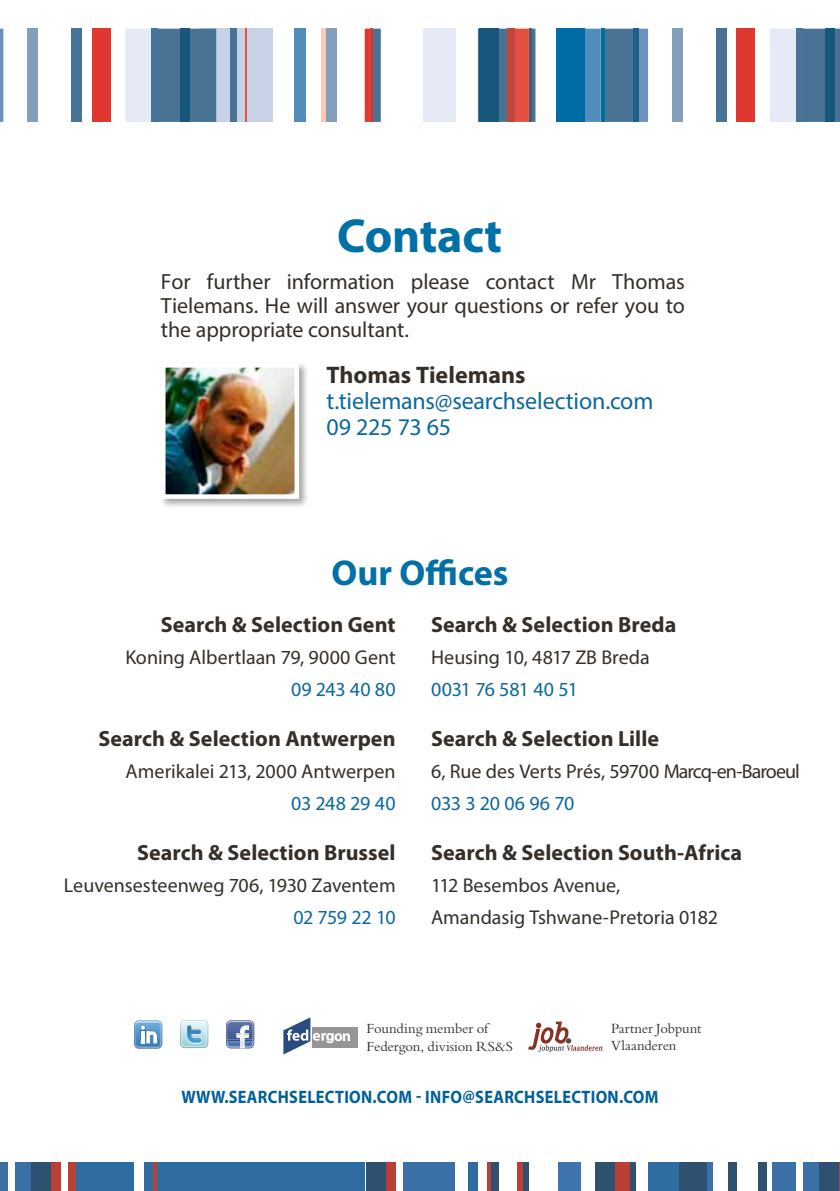
<style>
.page{position:relative;width:840px;height:1191px;background:#fff}
.page>*{position:absolute;margin:0;border:0;box-sizing:border-box;transform-origin:0 0}
.t1{font:700 48px "Myriad Pro";letter-spacing:-.005em;color:#0070a7}
.t2{font:700 36px "Myriad Pro";color:#0070a7}
.t3{font:24px/26px "Myriad Pro";letter-spacing:-.01em;color:#0d689e}
.t4{font:700 24px "Myriad Pro";color:#362f29}
.t5{font:700 22px "Myriad Pro";letter-spacing:.005em;color:#362f29}
.t6{font:22px/24px "Myriad Pro";letter-spacing:-.005em;color:#362f29;text-align:justify}
.t7{font:20px/32px "Myriad Pro";color:#362f29}
.t8{font:20px "Myriad Pro";letter-spacing:-.015em;color:#0d689e}
.t9{font:20px "Myriad Pro";letter-spacing:-.025em;color:#362f29}
.t10{font:700 18px "Myriad Pro";letter-spacing:.02em;color:#006099;scale:.9 1}
.t11{font:14.6px/17.6px "Bembo Std";letter-spacing:-.005em;color:#362f29}
</style>
<div class="page">
<div style="left:0;top:1162px;width:8px;height:29px;background:#3a70a6"></div>
<div style="left:16px;top:1162px;width:15px;height:29px;background:#3a70a6"></div>
<div style="left:31px;top:1162px;width:21px;height:29px;background:#2d516f"></div>
<div style="left:52px;top:1162px;width:9px;height:29px;background:#ba4035"></div>
<div style="left:68px;top:1162px;width:8px;height:29px;background:#ba4035"></div>
<div style="left:76px;top:1162px;width:58px;height:29px;background:#2e6ca1"></div>
<div style="left:144px;top:1162px;width:10px;height:29px;background:#2e6ca1"></div>
<hr style="left:154px;top:1162px;width:3px;height:29px;background:#ba4035">
<div style="left:157px;top:1162px;width:208px;height:29px;background:#2e6ca1"></div>
<div style="left:366px;top:1162px;width:20px;height:29px;background:#2d516f"></div>
<div style="left:386px;top:1162px;width:10px;height:29px;background:#ba4035"></div>
<div style="left:403px;top:1162px;width:52px;height:29px;background:#3a70a6"></div>
<div style="left:468px;top:1162px;width:9px;height:29px;background:#2e6ca1"></div>
<hr style="left:487px;top:1162px;width:4px;height:29px;background:#ba4035">
<div style="left:491px;top:1162px;width:8px;height:29px;background:#2d516f"></div>
<div style="left:517px;top:1162px;width:6px;height:29px;background:#ba4035"></div>
<div style="left:523px;top:1162px;width:6px;height:29px;background:#2d516f"></div>
<div style="left:558px;top:1162px;width:22px;height:29px;background:#4074af"></div>
<div style="left:595px;top:1162px;width:19px;height:29px;background:#2d516f"></div>
<div style="left:614px;top:1162px;width:16px;height:29px;background:#ba4035"></div>
<div style="left:630px;top:1162px;width:6px;height:29px;background:#2d516f"></div>
<div style="left:648px;top:1162px;width:31px;height:29px;background:#2e6ca1"></div>
<div style="left:679px;top:1162px;width:27px;height:29px;background:#2d516f"></div>
<div style="left:706px;top:1162px;width:6px;height:29px;background:#3a70a6"></div>
<div style="left:728px;top:1162px;width:8px;height:29px;background:#2d516f"></div>
<div style="left:758px;top:1162px;width:8px;height:29px;background:#2d516f"></div>
<div style="left:771px;top:1162px;width:24px;height:29px;background:#3a70a6"></div>
<div style="left:803px;top:1162px;width:15px;height:29px;background:#3a70a6"></div>
<div style="left:818px;top:1162px;width:21px;height:29px;background:#2d516f"></div>
<svg style="left:839px;top:1162px;width:1px;height:29px"></svg>
<div style="left:325px;top:29px;width:11px;height:93px;background:#849fba"></div>
<svg style="left:364px;top:29px;width:16px;height:93px"></svg>
<hr style="left:369px;top:29px;width:3px;height:93px;background:#d53730">
<svg style="left:477px;top:29px;width:58px;height:93px;background:#6f5c6c"></svg>
<hr style="left:528px;top:29px;width:3px;height:93px;background:#4f5a6d">
<div style="left:556px;top:29px;width:28px;height:93px;background:#006ca4"></div>
<div style="left:423px;top:29px;width:33px;height:93px;background:#e6eaf6"></div>
<svg style="left:584px;top:29px;width:63px;height:93px;background:#487ba3"></svg>
<svg style="left:600px;top:29px;width:4px;height:93px"></svg>
<div style="left:198px;top:29px;width:74px;height:93px;background:#c8d2e7"></div>
<div style="left:294px;top:29px;width:12px;height:93px;background:#508dbc"></div>
<div style="left:671px;top:29px;width:11px;height:93px;background:#849fba"></div>
<div style="left:715px;top:29px;width:11px;height:93px;background:#487395"></div>
<div style="left:736px;top:29px;width:18px;height:93px;background:#e03831"></div>
<hr style="left:321px;top:29px;width:4px;height:93px;background:#facab6">
<svg style="left:770px;top:29px;width:69px;height:93px;background:#7f9eb8"></svg>
<div style="left:795px;top:29px;width:7px;height:93px;background:#46749a"></div>
<svg style="left:0;top:29px;width:3px;height:93px"></svg>
<hr style="left:245px;top:29px;width:2px;height:93px;background:#e45040">
<div style="left:27px;top:29px;width:11px;height:93px;background:#849fba"></div>
<div style="left:71px;top:29px;width:11px;height:93px;background:#487395"></div>
<div style="left:92px;top:29px;width:18px;height:93px;background:#e03831"></div>
<div style="left:230px;top:29px;width:7px;height:93px;background:#487395"></div>
<svg style="left:125px;top:29px;width:91px;height:93px;background:#7394b0"></svg>
<div style="left:151px;top:29px;width:7px;height:93px;background:#46749a"></div>
<svg style="left:226px;top:1020px;width:28px;height:28px"></svg>
<img style="left:227px;top:1021px;width:26px;height:4px">
<svg style="left:134px;top:1020px;width:28px;height:28px"></svg>
<svg style="left:180px;top:1020px;width:28px;height:28px"></svg>
<div style="left:312px;top:1027px;width:45px;height:21px;background:#969596"></div>
<svg style="left:283px;top:1017px;width:67px;height:37px"></svg>
<svg style="left:528px;top:1021px;width:74px;height:31px"></svg>
<div style="left:159px;top:361px;width:150px;height:148px;background:#000;opacity:.35"></div>
<img style="left:167px;top:369px;width:126px;height:124px">
<div style="left:161px;top:363px;width:138px;height:136px;border:5px solid #fff"></div>
<h1 class="t1" style="left:337px;top:204px;width:166px">Contact</h1>
<p class="t6" style="left:161px;top:269px;width:525px">For further information please contact Mr Thomas Tielemans. He will answer your questions or refer you to the appropriate consultant.</p>
<p class="t4" style="left:326px;top:359px;width:200px">Thomas Tielemans</p>
<p class="t3" style="left:326px;top:388px;width:328px">t.tielemans@searchselection.com<br>09 225 73 65</p>
<h2 class="t2" style="left:331px;top:549px;width:178px">Our Offices</h2>
<p class="t5" style="left:161px;top:610px;width:236px">Search &amp; Selection Gent</p>
<p class="t7" style="left:125px;top:641px;width:271px">Koning Albertlaan 79, 9000 Gent</p>
<p class="t8" style="left:291px;top:677px;width:106px">09 243 40 80</p>
<p class="t5" style="left:98px;top:724px;width:298px">Search &amp; Selection Antwerpen</p>
<p class="t7" style="left:126px;top:755px;width:271px">Amerikalei 213, 2000 Antwerpen</p>
<p class="t8" style="left:291px;top:791px;width:106px">03 248 29 40</p>
<p class="t5" style="left:137px;top:838px;width:260px">Search &amp; Selection Brussel</p>
<p class="t7" style="left:64px;top:869px;width:333px">Leuvensesteenweg 706, 1930 Zaventem</p>
<p class="t8" style="left:293px;top:905px;width:104px">02 759 22 10</p>
<p class="t5" style="left:431px;top:610px;width:247px">Search &amp; Selection Breda</p>
<p class="t7" style="left:431px;top:641px;width:220px">Heusing 10, 4817 ZB Breda</p>
<p class="t8" style="left:431px;top:677px;width:148px">0031 76 581 40 51</p>
<p class="t5" style="left:431px;top:724px;width:229px">Search &amp; Selection Lille</p>
<p class="t9" style="left:431px;top:759px;width:370px">6, Rue des Verts Prés, 59700 Marcq-en-Baroeul</p>
<p class="t8" style="left:431px;top:791px;width:145px">033 3 20 06 96 70</p>
<p class="t5" style="left:431px;top:838px;width:312px">Search &amp; Selection South-Africa</p>
<p class="t7" style="left:431px;top:869px;width:288px">112 Besembos Avenue,<br>Amandasig Tshwane-Pretoria 0182</p>
<p class="t11" style="left:366px;top:1019px;width:148px">Founding member of<br>Federgon, division RS&amp;S</p>
<p class="t11" style="left:610px;top:1019px;width:92px">Partner Jobpunt<br>Vlaanderen</p>
<p class="t10" style="left:181px;top:1085px;width:18px">www</p>
<p class="t10" style="left:224px;top:1085px;width:83px">.searchselection</p>
<p class="t10" style="left:372px;top:1085px;width:19px">.com</p>
<p class="t10" style="left:416px;top:1085px;width:144px">- in fo@searchselection</p>
<p class="t10" style="left:618px;top:1085px;width:19px">.com</p>
</div>
